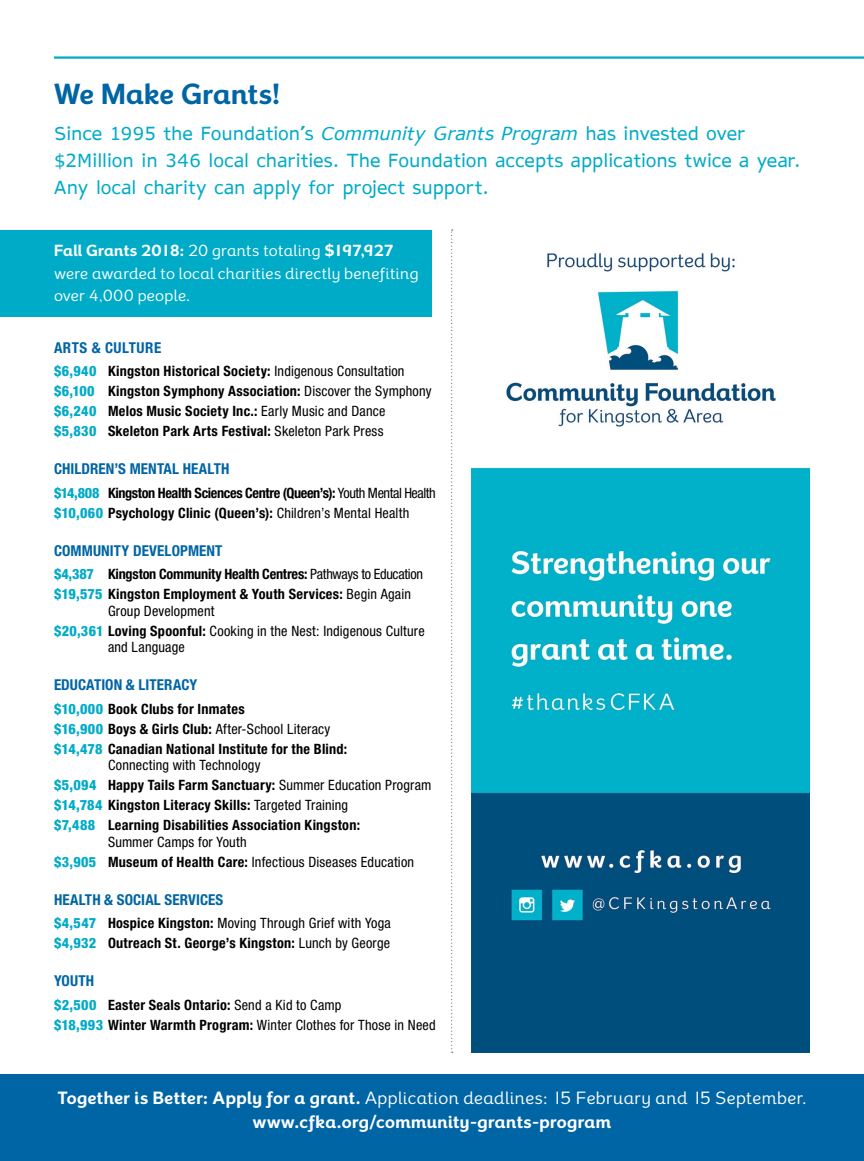
<style>
.page{position:relative;width:864px;height:1161px;background:#fff}
.page>*{position:absolute;margin:0;border:0;box-sizing:border-box;transform-origin:0 0}
.Heading{font:700 27px "Exuberance Primary";letter-spacing:.015em;color:#0065a4}
.Smaller_Pull_Quote{font:18px/27px "AP Hont";letter-spacing:.015em;color:#00abc7}
.t1{font:700 16.5px/24px "Exuberance Primary";letter-spacing:.025em;color:#fff;text-align:center}
.Smaller_Pull_Quote-2{font:15px/22.5px "Exuberance Primary";letter-spacing:.02em;color:#fff}
.Grants_Header{font:700 condensed 15px "Helvetica Neue LT Std";letter-spacing:.01em;color:#0065a4}
.Grants_Header-2{font:700 condensed 15px "Helvetica Neue LT Std";letter-spacing:.035em;color:#0065a4}
.Grants_Sub_Header{font:700 condensed 14.25px/16.5px "Helvetica Neue LT Std";letter-spacing:.02em;color:#000}
.Grants_Sub_Header-2{font:condensed 14.25px/16.5px "Helvetica Neue LT Std";letter-spacing:.015em;color:#000}
.Grants_Sub_Header-3{font:700 condensed 14.25px "Helvetica Neue LT Std";letter-spacing:-.025em;color:#000}
.Grants_Sub_Header-4{font:700 condensed 14.25px "Helvetica Neue LT Std";letter-spacing:-.015em;color:#000}
.s1{font-style:italic}
.s2{font-weight:700}
.s3{font-weight:800;color:#00abc7}
.s4{font-weight:400}
</style>
<div class="page">
<div style="left:0;top:1074px;width:864px;height:87px;background:#0065a4"></div>
<hr style="left:54px;top:56px;width:810px;height:3px;background:#00abc7">
<div style="left:0;top:230px;width:432px;height:87px;background:#00abc7"></div>
<svg style="left:451px;top:229px;width:2px;height:824px"></svg>
<img style="left:472px;top:252px;width:338px;height:801px">
<p class="Heading" style="left:54px;top:77px;width:228px">We Make Grants!</p>
<p class="Smaller_Pull_Quote" style="left:54px;top:120px;width:748px">Since 1995 the Foundation’s <span class="s1">Community Grants Program</span> has invested over $2Million in 346 local charities. The Foundation accepts applications twice a year.<br>Any local charity can apply for project support.</p>
<p class="Smaller_Pull_Quote-2" style="left:54px;top:239px;width:366px"><span class="s2">Fall Grants 2018:</span> 20 grants totaling <span class="s2">$197,927 </span>were awarded to local charities directly benefiting over 4,000 people.</p>
<p class="Grants_Header-2" style="left:54px;top:338px;width:109px">ARTS &amp; CULTURE</p>
<p class="Grants_Sub_Header" style="left:54px;top:363px;width:352px"><span class="s3">$6,940</span> Kingston Historical Society: <span class="s4">Indigenous Consultation</span></p>
<p class="Grants_Sub_Header" style="left:54px;top:383px;width:379px"><span class="s3">$6,100</span> Kingston Symphony Association: <span class="s4">Discover the Symphony</span></p>
<p class="Grants_Sub_Header" style="left:54px;top:403px;width:333px"><span class="s3">$6,240</span> Melos Music Society Inc.: <span class="s4">Early Music and Dance</span></p>
<p class="Grants_Sub_Header" style="left:54px;top:423px;width:331px"><span class="s3">$5,830</span> Skeleton Park Arts Festival: <span class="s4">Skeleton Park Press</span></p>
<p class="Grants_Header" style="left:54px;top:460px;width:177px">CHILDREN’S MENTAL HEALTH</p>
<p class="Grants_Sub_Header-3" style="left:54px;top:484px;width:383px"><span class="s3">$14,808</span> Kingston Health Sciences Centre (Queen’s): <span class="s4">Youth Mental Health</span></p>
<p class="Grants_Sub_Header" style="left:54px;top:504px;width:357px"><span class="s3">$10,060</span> Psychology Clinic (Queen’s): <span class="s4">Children’s Mental Health</span></p>
<p class="Grants_Header" style="left:54px;top:541px;width:170px">COMMUNITY DEVELOPMENT</p>
<p class="Grants_Sub_Header-4" style="left:54px;top:565px;width:371px"><span class="s3">$4,387</span> Kingston Community Health Centres: <span class="s4">Pathways to Education</span></p>
<p class="Grants_Sub_Header" style="left:108px;top:586px;width:304px;text-indent:-54px"><span class="s3">$19,575</span> Kingston Employment &amp; Youth Services: <span class="s4">Begin Again<br>Group Development</span></p>
<p class="Grants_Sub_Header-2" style="left:108px;top:622px;width:318px;text-indent:-54px"><span class="s3">$20,361</span> <span class="s2">Loving Spoonful:</span> Cooking in the Nest: Indigenous Culture and Language</p>
<p class="Grants_Header" style="left:54px;top:676px;width:145px">EDUCATION &amp; LITERACY</p>
<p class="Grants_Sub_Header" style="left:54px;top:700px;width:192px"><span class="s3">$10,000</span> Book Clubs for Inmates</p>
<p class="Grants_Sub_Header-2" style="left:54px;top:720px;width:278px"><span class="s3">$16,900</span> <span class="s2">Boys &amp; Girls Club:</span> After-School Literacy</p>
<p class="Grants_Sub_Header" style="left:108px;top:740px;width:241px;text-indent:-54px"><span class="s3">$14,478</span> Canadian National Institute for the Blind:<br><span class="s4">Connecting with Technology</span></p>
<p class="Grants_Sub_Header" style="left:54px;top:777px;width:379px"><span class="s3">$5,094</span> Happy Tails Farm Sanctuary: <span class="s4">Summer Education Program</span></p>
<p class="Grants_Sub_Header" style="left:54px;top:797px;width:296px"><span class="s3">$14,784</span> Kingston Literacy Skills: <span class="s4">Targeted Training</span></p>
<p class="Grants_Sub_Header" style="left:108px;top:817px;width:254px;text-indent:-54px"><span class="s3">$7,488</span> Learning Disabilities Association Kingston:<br><span class="s4">Summer Camps for Youth</span></p>
<p class="Grants_Sub_Header-2" style="left:54px;top:853px;width:362px"><span class="s3">$3,905</span> <span class="s2">Museum of Health Care:</span> Infectious Diseases Education</p>
<p class="Grants_Header" style="left:54px;top:891px;width:171px">HEALTH &amp; SOCIAL SERVICES</p>
<p class="Grants_Sub_Header-2" style="left:54px;top:915px;width:338px"><span class="s3">$4,547</span> <span class="s2">Hospice Kingston:</span> Moving Through Grief with Yoga</p>
<p class="Grants_Sub_Header" style="left:54px;top:935px;width:338px"><span class="s3">$4,932</span> Outreach St. George’s Kingston: <span class="s4">Lunch by George</span></p>
<p class="Grants_Header" style="left:54px;top:972px;width:42px">YOUTH</p>
<p class="Grants_Sub_Header" style="left:54px;top:996px;width:289px"><span class="s3">$2,500</span> Easter Seals Ontario: <span class="s4">Send a Kid to Camp</span></p>
<p class="Grants_Sub_Header-2" style="left:54px;top:1016px;width:383px"><span class="s3">$18,993</span> <span class="s2">Winter Warmth Program:</span> Winter Clothes for Those in Need</p>
<p class="t1" style="left:57px;top:1086px;width:751px">Together is Better: Apply for a grant. <span class="s4">Application deadlines: 15 February and 15 September. </span>www.cfka.org/community-grants-program</p>
</div>
